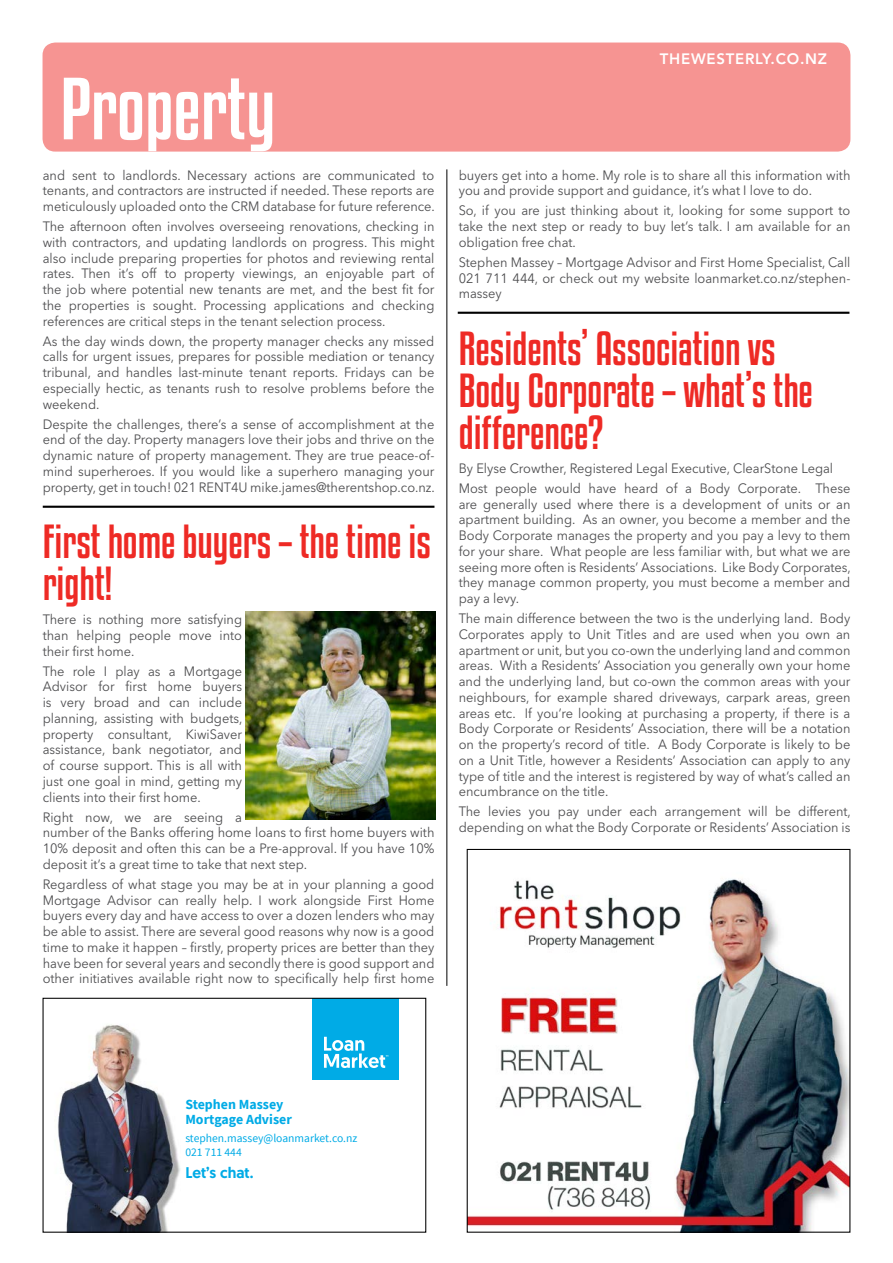
<style>
.page{position:relative;width:893px;height:1263px;background:#fff}
.page>*{position:absolute;margin:0;border:0;box-sizing:border-box;transform-origin:0 0}
.t1{font:78px "Kenyan Coffee Rg";color:#fff}
.t2{font:42px/42px "Kenyan Coffee Rg";color:#ee2a25}
.t3{font:500 15.45px "Geomanist";color:#00abe6}
.t4{font:800 15px "Avenir LT Std";letter-spacing:.05em;color:#fff}
.t5{font:700 13.95px/15.5px "Source Sans Pro";color:#00abe6}
.t6{font:13.5px/15.8px "Avenir Next LT Pro";color:#4d4d4f;text-align:justify;scale:.95 1}
.t7{font:11.55px/14px "Source Sans Pro";color:#00abe6}
</style>
<div class="page">
<hr style="left:446px;top:169px;width:1px;height:817px;background:#000">
<div style="left:43px;top:43px;width:807px;height:109px;background:#f69492;border-radius:13px"></div>
<hr style="left:43px;top:506px;width:391px;height:2px;background:#000">
<hr style="left:458px;top:312px;width:391px;height:2px;background:#000">
<div style="left:312px;top:998px;width:87px;height:82px;background:#00abe6"></div>
<svg style="left:324px;top:1037px;width:64px;height:31px"></svg>
<img style="left:58px;top:1024px;width:122px;height:207px">
<div style="left:43px;top:998px;width:383px;height:235px;border:1px solid #000"></div>
<img style="left:469px;top:879px;width:379px;height:352px">
<div style="left:467px;top:849px;width:383px;height:384px;border:1px solid #000"></div>
<img style="left:246px;top:611px;width:189px;height:208px">
<p class="t1" style="left:60px;top:56px;width:217px">Property</p>
<p class="t6" style="left:43px;top:167px;width:414px">and sent to landlords. Necessary actions are communicated to tenants, and contractors are instructed if needed. These reports are meticulously uploaded onto the CRM database for future reference.</p>
<p class="t6" style="left:43px;top:218px;width:414px">The afternoon often involves overseeing renovations, checking in with contractors, and updating landlords on progress. This might also include preparing properties for photos and reviewing rental rates. Then it’s off to property viewings, an enjoyable part of the job where potential new tenants are met, and the best fit for the properties is sought. Processing applications and checking references are critical steps in the tenant selection process.</p>
<p class="t6" style="left:43px;top:333px;width:414px">As the day winds down, the property manager checks any missed calls for urgent issues, prepares for possible mediation or tenancy tribunal, and handles last-minute tenant reports. Fridays can be especially hectic, as tenants rush to resolve problems before the weekend.</p>
<p class="t6" style="left:43px;top:416px;width:414px">Despite the challenges, there’s a sense of accomplishment at the end of the day. Property managers love their jobs and thrive on the dynamic nature of property management. They are true peace-of&shy;mind superheroes. If you would like a superhero managing your property, get in touch! 021 RENT4U mike.james@therentshop.co.nz.</p>
<p class="t2" style="left:43px;top:519px;width:390px">First home buyers – the time is right!</p>
<p class="t6" style="left:43px;top:611px;width:211px">There is nothing more satisfying than helping people move into their first home.</p>
<p class="t6" style="left:43px;top:663px;width:212px">The role I play as a Mortgage Advisor for first home buyers is very broad and can include planning, assisting with budgets, property consultant, KiwiSaver assistance, bank negotiator, and of course support. This is all with just one goal in mind, getting my clients into their first home.</p>
<p class="t6" style="left:43px;top:809px;width:414px;text-align:left">Right now, we are seeing a<br>number of the Banks offering home loans to first home buyers with 10% deposit and often this can be a Pre-approval. If you have 10% deposit it’s a great time to take that next step.</p>
<p class="t6" style="left:43px;top:876px;width:414px">Regardless of what stage you may be at in your planning a good Mortgage Advisor can really help. I work alongside First Home buyers every day and have access to over a dozen lenders who may be able to assist. There are several good reasons why now is a good time to make it happen – firstly, property prices are better than they have been for several years and secondly there is good support and other initiatives available right now to specifically help first home</p>
<p class="t4" style="left:660px;top:50px;width:169px">THEWESTERLY.CO.NZ</p>
<p class="t6" style="left:459px;top:167px;width:414px">buyers get into a home. My role is to share all this information with you and provide support and guidance, it’s what I love to do.</p>
<p class="t6" style="left:459px;top:203px;width:414px">So, if you are just thinking about it, looking for some support to take the next step or ready to buy let’s talk. I am available for an obligation free chat.</p>
<p class="t6" style="left:459px;top:254px;width:414px">Stephen Massey – Mortgage Advisor and First Home Specialist, Call 021 711 444, or check out my website loanmarket.co.nz/stephen&shy;massey</p>
<p class="t2" style="left:459px;top:325px;width:356px">Residents’ Association vs<br>Body Corporate – what’s the difference?</p>
<p class="t6" style="left:459px;top:460px;width:396px">By Elyse Crowther, Registered Legal Executive, ClearStone Legal</p>
<p class="t6" style="left:459px;top:480px;width:414px">Most people would have heard of a Body Corporate. These are generally used where there is a development of units or an apartment building. As an owner, you become a member and the Body Corporate manages the property and you pay a levy to them for your share. What people are less familiar with, but what we are seeing more often is Residents’ Associations. Like Body Corporates, they manage common property, you must become a member and pay a levy.</p>
<p class="t6" style="left:459px;top:610px;width:414px">The main difference between the two is the underlying land. Body Corporates apply to Unit Titles and are used when you own an apartment or unit, but you co-own the underlying land and common areas. With a Residents’ Association you generally own your home and the underlying land, but co-own the common areas with your neighbours, for example shared driveways, carpark areas, green areas etc. If you’re looking at purchasing a property, if there is a Body Corporate or Residents’ Association, there will be a notation on the property’s record of title. A Body Corporate is likely to be on a Unit Title, however a Residents’ Association can apply to any type of title and the interest is registered by way of what’s called an encumbrance on the title.</p>
<p class="t6" style="left:459px;top:804px;width:414px">The levies you pay under each arrangement will be different, depending on what the Body Corporate or Residents’ Association is</p>
<p class="t5" style="left:185px;top:1096px;width:108px">Stephen Massey<br>Mortgage Adviser</p>
<p class="t7" style="left:185px;top:1131px;width:173px">stephen.massey@loanmarket.co.nz<br>021 711 444</p>
<p class="t3" style="left:185px;top:1163px;width:70px">Let’s chat.</p>
</div>
